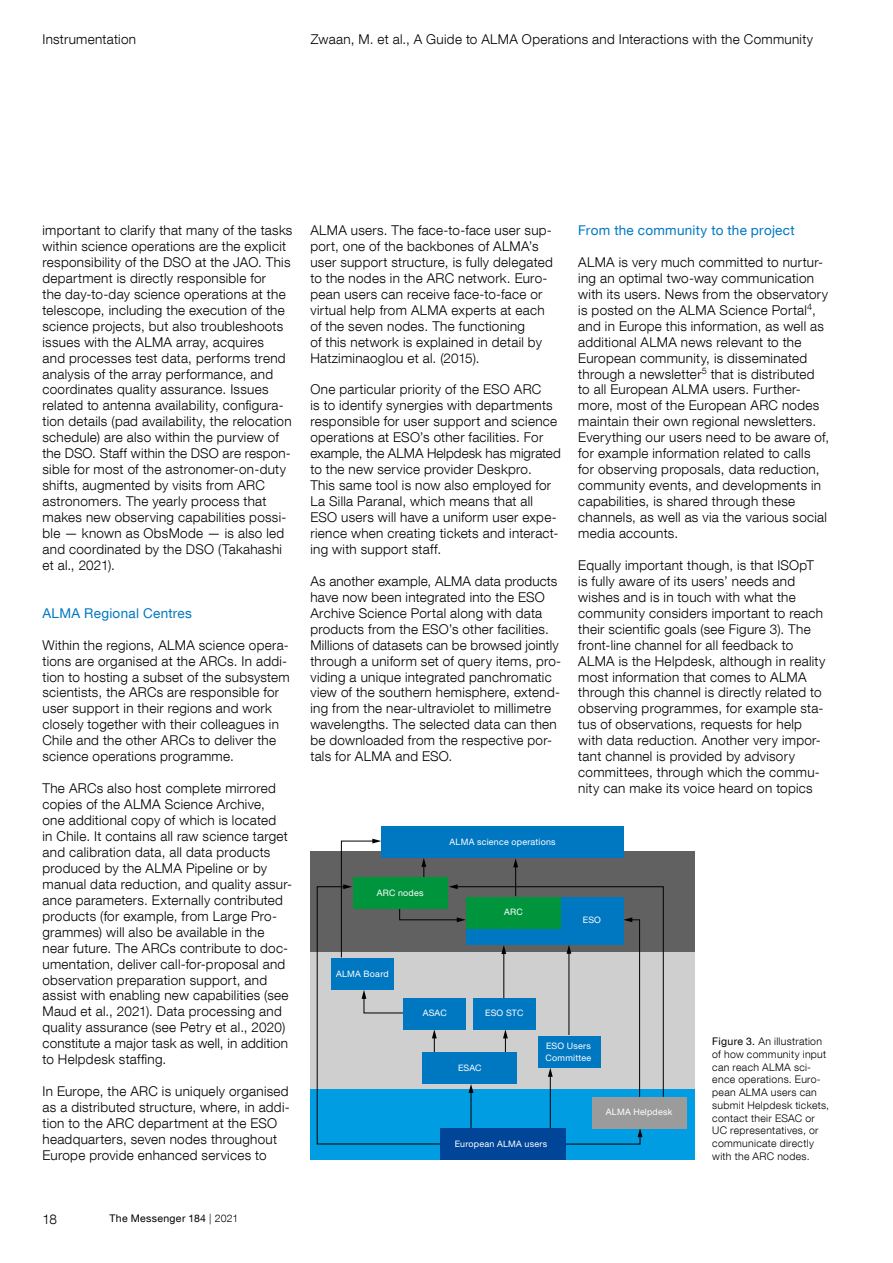
<style>
.page{position:relative;width:893px;height:1263px;background:#fff}
.page>*{position:absolute;margin:0;border:0;box-sizing:border-box;transform-origin:0 0}
._45_9pt{font:300 13.5px/15.9px "Helvetica Neue LT Com";letter-spacing:.02em;color:#000}
._55_9pt_blue{font:13.5px "Helvetica Neue LT Com";letter-spacing:.02em;color:#0077c1}
.Figure_captions{font:300 10.5px/12.8px "Helvetica Neue LT Com";letter-spacing:.03em;color:#000}
.t1{font:10.5px "Helvetica Neue LT Com";letter-spacing:.035em;color:#000}
.t2{font:8.85px/11.4px "Helvetica Neue LT Com";letter-spacing:.025em;color:#fff}
.s1{font-weight:400}
.s2{font-weight:300}
</style>
<div class="page">
<div style="left:310px;top:951px;width:385px;height:138px;background:#cfcfcf"></div>
<div style="left:310px;top:851px;width:385px;height:100px;background:#616161"></div>
<div style="left:310px;top:1089px;width:385px;height:71px;background:#009de3"></div>
<svg style="left:317px;top:839px;width:347px;height:305px"></svg>
<div style="left:466px;top:897px;width:158px;height:47px;background:#0077c1"></div>
<div style="left:423px;top:1052px;width:94px;height:32px;background:#0077c1"></div>
<div style="left:403px;top:998px;width:63px;height:31px;background:#0077c1"></div>
<div style="left:538px;top:1036px;width:63px;height:32px;background:#0077c1"></div>
<div style="left:473px;top:998px;width:63px;height:31px;background:#0077c1"></div>
<div style="left:381px;top:826px;width:243px;height:31px;background:#0077c1"></div>
<div style="left:592px;top:1097px;width:94px;height:31px;background:#9b9b9b"></div>
<div style="left:353px;top:877px;width:94px;height:32px;background:#00953c"></div>
<div style="left:466px;top:897px;width:95px;height:31px;background:#00953c"></div>
<div style="left:331px;top:958px;width:63px;height:32px;background:#0077c1"></div>
<div style="left:440px;top:1128px;width:126px;height:32px;background:#004598"></div>
<p class="_45_9pt" style="left:43px;top:31px;width:95px">Instrumentation</p>
<p class="_45_9pt" style="left:311px;top:31px;width:504px">Zwaan, M. et al., A Guide to ALMA Operations and Interactions with the Community</p>
<p class="_45_9pt" style="left:43px;top:222px;width:251px">important to clarify that many of the tasks within science operations are the explicit responsibility of the DSO at the JAO. This department is directly responsible for<br>the day-to-day science operations at the telescope, including the execution of the science projects, but also troubleshoots issues with the ALMA array, acquires<br>and processes test data, performs trend analysis of the array performance, and coordinates quality assurance. Issues related to antenna availability, configura&shy;tion details (pad availability, the relocation schedule) are also within the purview of the DSO. Staff within the DSO are respon&shy;sible for most of the astronomer-on-duty shifts, augmented by visits from ARC astronomers. The yearly process that makes new observing capabilities possi&shy;ble — known as ObsMode — is also led and coordinated by the DSO (Takahashi et al., 2021).</p>
<p class="_55_9pt_blue" style="left:43px;top:605px;width:151px">ALMA Regional Centres</p>
<p class="_45_9pt" style="left:43px;top:637px;width:249px">Within the regions, ALMA science opera&shy;tions are organised at the ARCs. In addi&shy;tion to hosting a subset of the subsystem scientists, the ARCs are responsible for user support in their regions and work closely together with their colleagues in Chile and the other ARCs to deliver the science operations programme.</p>
<p class="_45_9pt" style="left:43px;top:780px;width:251px">The ARCs also host complete mirrored copies of the ALMA Science Archive,<br>one additional copy of which is located<br>in Chile. It contains all raw science target and calibration data, all data products produced by the ALMA Pipeline or by manual data reduction, and quality assur&shy;ance parameters. Externally contributed products (for example, from Large Pro&shy;grammes) will also be available in the near future. The ARCs contribute to doc&shy;umentation, deliver call-for-proposal and observation preparation support, and assist with enabling new capabilities (see Maud et al., 2021). Data processing and quality assurance (see Petry et al., 2020) constitute a major task as well, in addition to Helpdesk staffing.</p>
<p class="_45_9pt" style="left:43px;top:1083px;width:249px">In Europe, the ARC is uniquely organised as a distributed structure, where, in addi&shy;tion to the ARC department at the ESO headquarters, seven nodes throughout Europe provide enhanced services to</p>
<p class="_45_9pt" style="left:310px;top:222px;width:244px">ALMA users. The face-to-face user sup&shy;port, one of the backbones of ALMA’s user support structure, is fully delegated to the nodes in the ARC network. Euro&shy;pean users can receive face-to-face or virtual help from ALMA experts at each of the seven nodes. The functioning<br>of this network is explained in detail by Hatziminaoglou et al. (2015).</p>
<p class="_45_9pt" style="left:310px;top:381px;width:252px">One particular priority of the ESO ARC<br>is to identify synergies with departments responsible for user support and science operations at ESO’s other facilities. For example, the ALMA Helpdesk has migrated to the new service provider Deskpro.<br>This same tool is now also employed for La Silla Paranal, which means that all ESO users will have a uniform user expe&shy;rience when creating tickets and interact&shy;ing with support staff.</p>
<p class="_45_9pt" style="left:310px;top:573px;width:252px">As another example, ALMA data products have now been integrated into the ESO Archive Science Portal along with data products from the ESO’s other facilities.<br>Millions of datasets can be browsed jointly through a uniform set of query items, pro&shy;viding a unique integrated panchromatic view of the southern hemisphere, extend&shy;ing from the near-ultraviolet to millimetre wavelengths. The selected data can then be downloaded from the respective por&shy;tals for ALMA and ESO.</p>
<p class="t2" style="left:377px;top:887px;width:48px">ARC nodes</p>
<p class="t2" style="left:449px;top:835px;width:108px">ALMA science operations</p>
<p class="t2" style="left:504px;top:906px;width:20px">ARC</p>
<p class="_55_9pt_blue" style="left:578px;top:222px;width:218px">From the community to the project</p>
<p class="_45_9pt" style="left:578px;top:254px;width:252px">ALMA is very much committed to nurtur&shy;ing an optimal two-way communication with its users. News from the observatory is posted on the ALMA Science Portal<sup>4</sup>, and in Europe this information, as well as additional ALMA news relevant to the European community, is disseminated through a newsletter<sup>5</sup> that is distributed to all European ALMA users. Further&shy;more, most of the European ARC nodes maintain their own regional newsletters.<br>Everything our users need to be aware of, for example information related to calls for observing proposals, data reduction, community events, and developments in capabilities, is shared through these channels, as well as via the various social media accounts.</p>
<p class="_45_9pt" style="left:578px;top:557px;width:249px">Equally important though, is that ISOpT is fully aware of its users’ needs and wishes and is in touch with what the community considers important to reach their scientific goals (see Figure 3). The front-line channel for all feedback to ALMA is the Helpdesk, although in reality most information that comes to ALMA through this channel is directly related to observing programmes, for example sta&shy;tus of observations, requests for help with data reduction. Another very impor&shy;tant channel is provided by advisory committees, through which the commu&shy;nity can make its voice heard on topics</p>
<p class="t2" style="left:583px;top:914px;width:20px">ESO</p>
<p class="t2" style="left:336px;top:968px;width:54px">ALMA Board</p>
<p class="t2" style="left:423px;top:1007px;width:26px">ASAC</p>
<p class="t2" style="left:485px;top:1007px;width:40px">ESO STC</p>
<p class="t2" style="left:458px;top:1062px;width:25px">ESAC</p>
<p class="t2" style="left:546px;top:1040px;width:47px">ESO Users<br>Committee</p>
<p class="t2" style="left:455px;top:1138px;width:94px">European ALMA users</p>
<p class="t2" style="left:606px;top:1106px;width:68px">ALMA Helpdesk</p>
<p class="Figure_captions" style="left:712px;top:1035px;width:118px"><span class="s1">Figure 3.</span> An illustration of how community input can reach ALMA sci&shy;ence operations. Euro&shy;pean ALMA users can submit Helpdesk tickets, contact their ESAC or<br>UC representatives, or communicate directly with the ARC nodes.</p>
<p class="_45_9pt" style="left:43px;top:1211px;width:16px">18</p>
<p class="t1" style="left:109px;top:1211px;width:130px">The Messenger 184 <span class="s2">| 2021</span></p>
</div>
